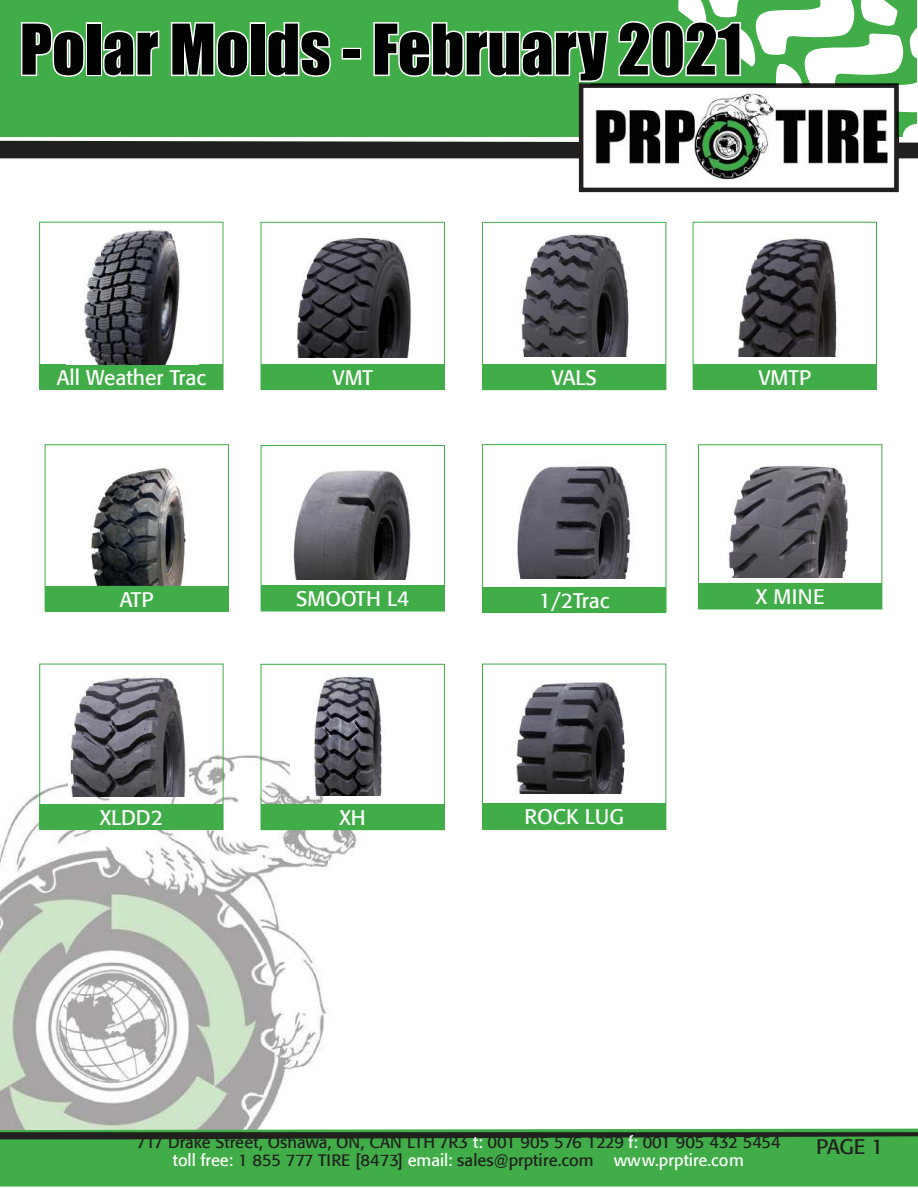
<style>
.page{position:relative;width:918px;height:1188px;background:#fff}
.page>*{position:absolute;margin:0;border:0;box-sizing:border-box;transform-origin:0 0}
.t1{font:64.5px "Impact";color:#000202}
.t2{font:21px "Formata";color:#fff}
.t3{font:21px "Formata";color:#221f1f}
.t4{font:16.5px/18px "Formata";color:#221f1f}
.t5{font:16.5px "Formata";color:#fff}
.s1{color:#fff}
</style>
<div class="page">
<img style="left:0;top:663px;width:361px;height:466px">
<div style="left:0;top:1129px;width:918px;height:58px;background:#40ad48"></div>
<svg style="left:0;top:1132px;width:918px;height:7px;background:#263625"></svg>
<svg style="left:599px;top:1156px;width:10px;height:11px"></svg>
<svg style="left:0;top:0;width:918px;height:192px"></svg>
<img style="left:521px;top:234px;width:108px;height:122px">
<div style="left:482px;top:222px;width:184px;height:168px;border:1px solid #41ad49"></div>
<img style="left:293px;top:470px;width:118px;height:110px">
<div style="left:261px;top:446px;width:184px;height:165px;border:1px solid #41ad49"></div>
<img style="left:728px;top:465px;width:120px;height:113px">
<div style="left:698px;top:445px;width:184px;height:164px;border:1px solid #41ad49"></div>
<img style="left:69px;top:676px;width:120px;height:120px">
<img style="left:515px;top:681px;width:110px;height:113px">
<div style="left:482px;top:664px;width:184px;height:166px;border:1px solid #41ad49"></div>
<img style="left:291px;top:674px;width:91px;height:121px">
<div style="left:261px;top:664px;width:184px;height:166px;border:1px solid #41ad49"></div>
<img style="left:737px;top:238px;width:100px;height:118px">
<div style="left:693px;top:222px;width:184px;height:167px;border:1px solid #41ad49"></div>
<div style="left:40px;top:365px;width:183px;height:25px;background:#40ad48"></div>
<div style="left:261px;top:365px;width:184px;height:25px;background:#40ad48"></div>
<div style="left:482px;top:365px;width:184px;height:25px;background:#40ad48"></div>
<div style="left:261px;top:586px;width:184px;height:25px;background:#40ad48"></div>
<div style="left:482px;top:588px;width:184px;height:25px;background:#40ad48"></div>
<div style="left:40px;top:804px;width:183px;height:26px;background:#40ad48"></div>
<div style="left:482px;top:803px;width:184px;height:25px;background:#40ad48"></div>
<div style="left:261px;top:805px;width:184px;height:25px;background:#40ad48"></div>
<div style="left:698px;top:584px;width:184px;height:25px;background:#40ad48"></div>
<div style="left:693px;top:364px;width:184px;height:26px;background:#40ad48"></div>
<img style="left:296px;top:237px;width:116px;height:120px">
<div style="left:261px;top:222px;width:184px;height:168px;border:1px solid #41ad49"></div>
<div style="left:40px;top:222px;width:183px;height:168px;border:1px solid #41ad49"></div>
<img style="left:517px;top:466px;width:114px;height:113px">
<div style="left:482px;top:445px;width:184px;height:167px;border:1px solid #41ad49"></div>
<img style="left:84px;top:229px;width:96px;height:136px">
<div style="left:45px;top:445px;width:184px;height:165px;border:1px solid #41ad49"></div>
<div style="left:45px;top:587px;width:184px;height:25px;background:#40ad48"></div>
<img style="left:90px;top:467px;width:96px;height:118px">
<h1 class="t1" style="left:20px;top:23px;width:724px">Polar Molds - February 2021</h1>
<p class="t2" style="left:57px;top:368px;width:151px">All Weather Trac</p>
<p class="t2" style="left:332px;top:368px;width:42px">VMT</p>
<p class="t2" style="left:551px;top:368px;width:47px">VALS</p>
<p class="t2" style="left:758px;top:368px;width:54px">VMTP</p>
<p class="t2" style="left:120px;top:590px;width:35px">ATP</p>
<p class="t2" style="left:296px;top:590px;width:115px">SMOOTH L4</p>
<p class="t2" style="left:539px;top:591px;width:72px">1/2Trac</p>
<p class="t2" style="left:756px;top:588px;width:70px">X MINE</p>
<p class="t2" style="left:100px;top:808px;width:65px">XLDD2</p>
<p class="t2" style="left:340px;top:808px;width:28px">XH</p>
<p class="t2" style="left:525px;top:807px;width:101px">ROCK LUG</p>
<p class="t4" style="left:173px;top:1135px;width:610px;text-indent:-37px">717 Drake Street, Oshawa, ON, CAN L1H 7R3 <span class="s1">t:</span> 001 905 576 1229 <span class="s1">f:</span> 001 905 432 5454 <span class="s1">toll free:</span> 1 855 777 TIRE [8473] <span class="s1">email:</span> sales@prptire.com</p>
<p class="t5" style="left:614px;top:1153px;width:131px">www.prptire.com</p>
<p class="t3" style="left:816px;top:1138px;width:69px">PAGE 1</p>
</div>
